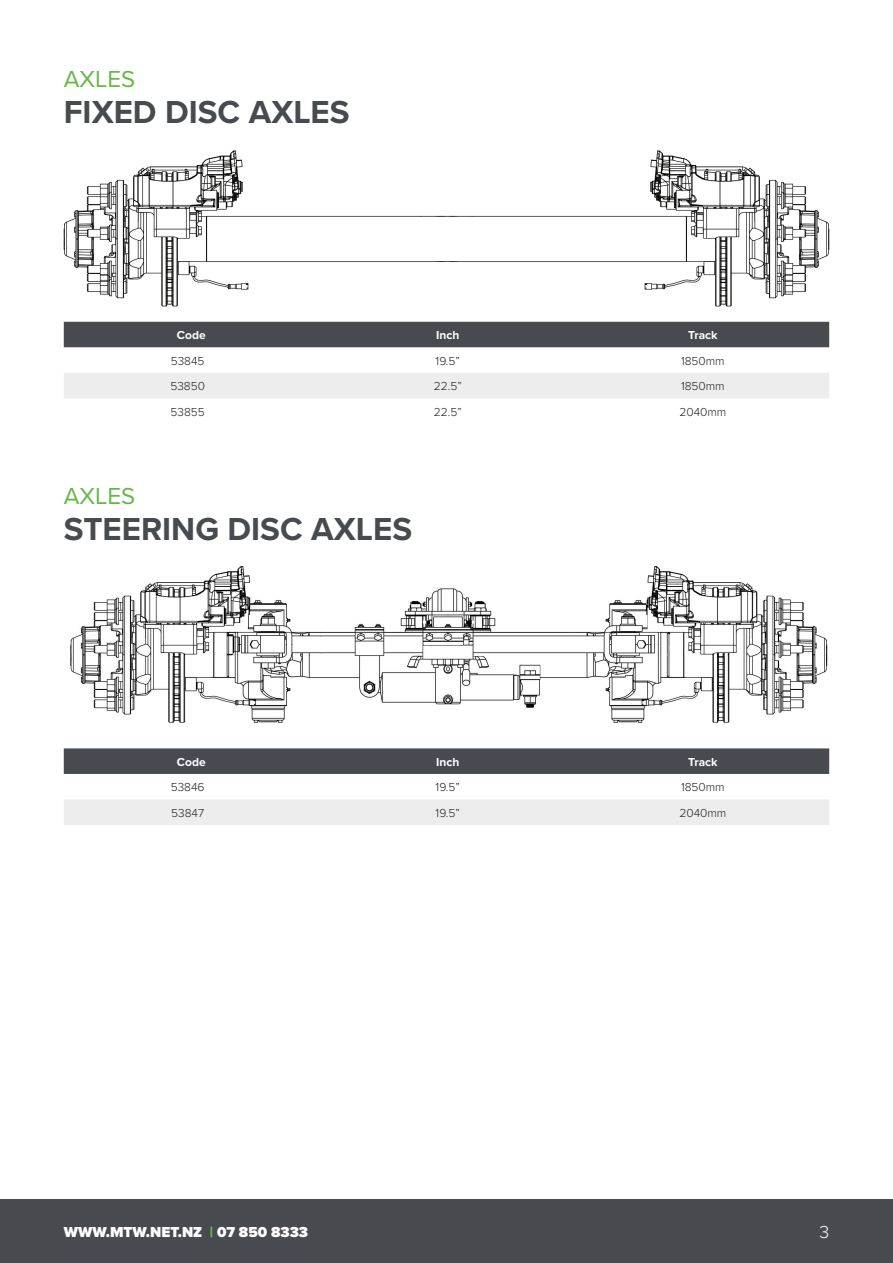
<style>
.page{position:relative;width:893px;height:1263px;background:#fff}
.page>*{position:absolute;margin:0;border:0;box-sizing:border-box;transform-origin:0 0}
._2__Product_Heading{font:700 33px "Proxima Nova";color:#474b4f}
._1__Series_Heading{font:24px "Proxima Nova";color:#65b746}
.t1{font:300 18px "Proxima Nova";color:#fff}
.t2{font:900 15px "Proxima Nova";color:#fff}
.Table_Body_Left_Alig{font:300 12px "Proxima Nova";color:#231f20}
.Table_Body_Left_Alig-2{font:700 12px "Proxima Nova";color:#fff}
.s1{color:#65b746}
</style>
<div class="page">
<div style="left:0;top:1199px;width:893px;height:64px;background:#474b4f"></div>
<div style="left:64px;top:322px;width:765px;height:25px;background:#474b4f"></div>
<div style="left:64px;top:373px;width:765px;height:25px;background:#ededed"></div>
<div style="left:64px;top:748px;width:765px;height:26px;background:#474b4f"></div>
<div style="left:64px;top:800px;width:765px;height:25px;background:#ededed"></div>
<img style="left:448px;top:150px;width:382px;height:157px">
<img style="left:63px;top:150px;width:385px;height:157px">
<img style="left:70px;top:566px;width:758px;height:157px">
<p class="_1__Series_Heading" style="left:64px;top:61px;width:73px">AXLES</p>
<p class="_2__Product_Heading" style="left:64px;top:88px;width:287px">FIXED DISC AXLES</p>
<p class="Table_Body_Left_Alig-2" style="left:177px;top:326px;width:30px">Code</p>
<p class="Table_Body_Left_Alig-2" style="left:436px;top:326px;width:25px">Inch</p>
<p class="Table_Body_Left_Alig-2" style="left:688px;top:326px;width:31px">Track</p>
<p class="Table_Body_Left_Alig" style="left:171px;top:352px;width:35px">53845</p>
<p class="Table_Body_Left_Alig" style="left:436px;top:352px;width:26px">19.5”</p>
<p class="Table_Body_Left_Alig" style="left:681px;top:352px;width:45px">1850mm</p>
<p class="Table_Body_Left_Alig" style="left:170px;top:377px;width:36px">53850</p>
<p class="Table_Body_Left_Alig" style="left:434px;top:377px;width:29px">22.5”</p>
<p class="Table_Body_Left_Alig" style="left:681px;top:377px;width:45px">1850mm</p>
<p class="Table_Body_Left_Alig" style="left:171px;top:403px;width:36px">53855</p>
<p class="Table_Body_Left_Alig" style="left:434px;top:403px;width:29px">22.5”</p>
<p class="Table_Body_Left_Alig" style="left:679px;top:403px;width:49px">2040mm</p>
<p class="_1__Series_Heading" style="left:64px;top:478px;width:73px">AXLES</p>
<p class="_2__Product_Heading" style="left:64px;top:504px;width:350px">STEERING DISC AXLES</p>
<p class="Table_Body_Left_Alig-2" style="left:177px;top:753px;width:30px">Code</p>
<p class="Table_Body_Left_Alig-2" style="left:436px;top:753px;width:25px">Inch</p>
<p class="Table_Body_Left_Alig-2" style="left:688px;top:753px;width:31px">Track</p>
<p class="Table_Body_Left_Alig" style="left:171px;top:778px;width:35px">53846</p>
<p class="Table_Body_Left_Alig" style="left:436px;top:778px;width:26px">19.5”</p>
<p class="Table_Body_Left_Alig" style="left:681px;top:778px;width:45px">1850mm</p>
<p class="Table_Body_Left_Alig" style="left:171px;top:804px;width:34px">53847</p>
<p class="Table_Body_Left_Alig" style="left:436px;top:804px;width:26px">19.5”</p>
<p class="Table_Body_Left_Alig" style="left:679px;top:804px;width:49px">2040mm</p>
<p class="t2" style="left:64px;top:1221px;width:246px">WWW.MTW.NET.NZ <span class="s1">|</span> 07 850 8333</p>
<h3 class="t1" style="left:819px;top:1219px;width:11px">3</h3>
</div>
